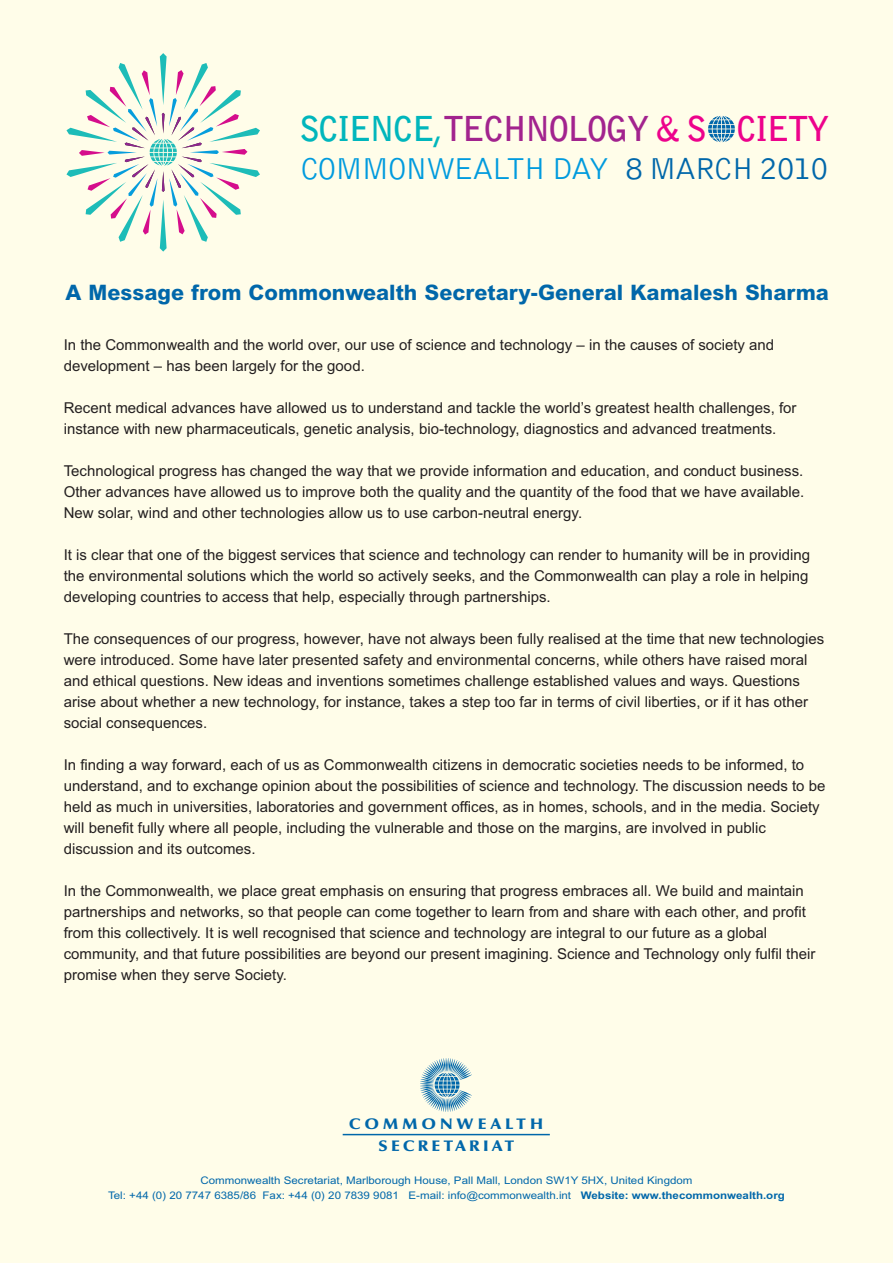
<style>
.page{position:relative;width:893px;height:1263px;background:#fffde9}
.page>*{position:absolute;margin:0;border:0;box-sizing:border-box;transform-origin:0 0}
.t1{font:700 34.2px "Bell Gothic";letter-spacing:-.05em;color:#a2238e}
.t2{font:300 31.35px "Bell Gothic";letter-spacing:-.05em;color:#009bde}
.t3{font:800 21.3px "Arial";color:#0067aa}
.t4{font:900 15.45px/21.5px "Zapf Humanist 601 BT";letter-spacing:.2em;color:#0067aa;text-align:center;scale:1.1 1}
.t5{font:15px/21px "Arial";color:#231f20}
.t6{font:10.5px/15px "Arial";color:#0067aa;text-align:center;scale:1.1 1}
.s1{color:#00b6bc}
.s2{color:#ed028c}
.s3{font-size:33.45px;color:#0067aa}
.s4{color:#0067aa}
.s5{font-weight:700}
</style>
<div class="page">
<hr style="left:343px;top:1134px;width:207px;height:1px;background:#0067aa">
<img style="left:420px;top:1058px;width:51px;height:53px">
<img style="left:708px;top:116px;width:27px;height:27px">
<svg style="left:66px;top:53px;width:194px;height:199px"></svg>
<h1 class="t1" style="left:299px;top:116px;width:532px"><span class="s1">SCIENCE,</span>TECHNOLOGY <span class="s2">&amp; S CIETY</span></h1>
<h2 class="t2" style="left:300px;top:157px;width:530px">COMMONWEALTH DAY <span class="s3">8</span> <span class="s4">MARCH</span> <span class="s3">2010</span></h2>
<h3 class="t3" style="left:66px;top:280px;width:765px">A Message from Commonwealth Secretary-General Kamalesh Sharma</h3>
<p class="t5" style="left:64px;top:334px;width:712px">In the Commonwealth and the world over, our use of science and technology – in the causes of society and development – has been largely for the good.</p>
<p class="t5" style="left:64px;top:397px;width:734px">Recent medical advances have allowed us to understand and tackle the world’s greatest health challenges, for instance with new pharmaceuticals, genetic analysis, bio-technology, diagnostics and advanced treatments.</p>
<p class="t5" style="left:64px;top:460px;width:742px;text-align:justify">Technological progress has changed the way that we provide information and education, and conduct business.<br>Other advances have allowed us to improve both the quality and the quantity of the food that we have available.<br>New solar, wind and other technologies allow us to use carbon-neutral energy.</p>
<p class="t5" style="left:64px;top:544px;width:748px;text-align:justify">It is clear that one of the biggest services that science and technology can render to humanity will be in providing the environmental solutions which the world so actively seeks, and the Commonwealth can play a role in helping developing countries to access that help, especially through partnerships.</p>
<p class="t5" style="left:64px;top:628px;width:762px">The consequences of our progress, however, have not always been fully realised at the time that new technologies were introduced. Some have later presented safety and environmental concerns, while others have raised moral and ethical questions. New ideas and inventions sometimes challenge established values and ways. Questions arise about whether a new technology, for instance, takes a step too far in terms of civil liberties, or if it has other social consequences.</p>
<p class="t5" style="left:64px;top:754px;width:763px">In finding a way forward, each of us as Commonwealth citizens in democratic societies needs to be informed, to understand, and to exchange opinion about the possibilities of science and technology. The discussion needs to be held as much in universities, laboratories and government offices, as in homes, schools, and in the media. Society will benefit fully where all people, including the vulnerable and those on the margins, are involved in public discussion and its outcomes.</p>
<p class="t5" style="left:64px;top:880px;width:753px">In the Commonwealth, we place great emphasis on ensuring that progress embraces all. We build and maintain partnerships and networks, so that people can come together to learn from and share with each other, and profit from this collectively. It is well recognised that science and technology are integral to our future as a global community, and that future possibilities are beyond our present imagining. Science and Technology only fulfil their promise when they serve Society.</p>
<p class="t4" style="left:349px;top:1115px;width:178px">COMMONWEALTH<br>SECRETARIAT</p>
<p class="t6" style="left:108px;top:1173px;width:617px">Commonwealth Secretariat, Marlborough House, Pall Mall, London SW1Y 5HX, United Kingdom<br>Tel: +44 (0) 20 7747 6385/86 Fax: +44 (0) 20 7839 9081 E-mail: info@commonwealth.int <span class="s5">Website: www.thecommonwealth.org</span></p>
</div>
